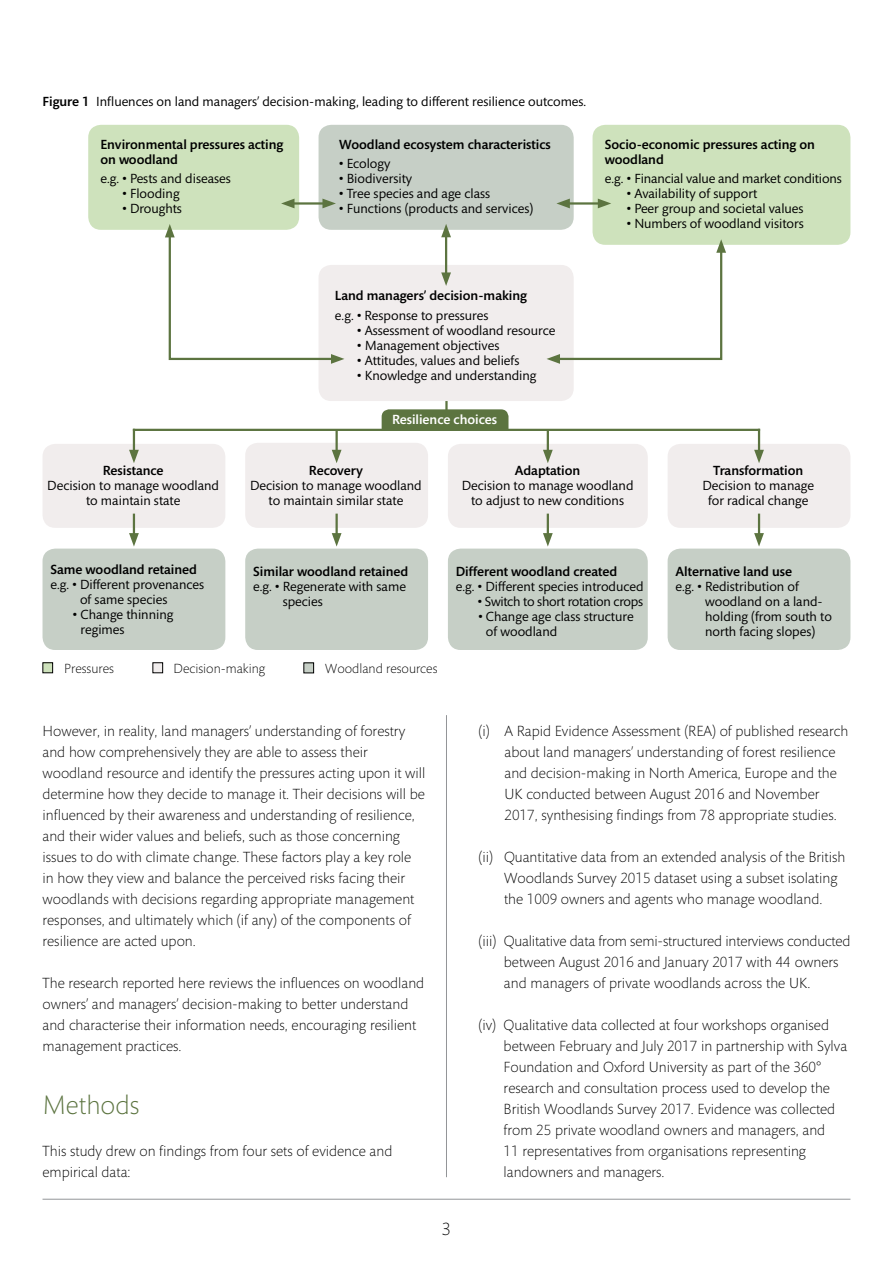
<style>
.page{position:relative;width:893px;height:1263px;background:#fff}
.page>*{position:absolute;margin:0;border:0;box-sizing:border-box;transform-origin:0 0}
.t1{font:300 27px "Mundo Sans";color:#5c7440}
.t2{font:300 18px "Mundo Sans";color:#000}
.t3{font:300 15px/21px "Mundo Sans";color:#000}
.t4{font:13.5px/15px "Mundo Sans";color:#000;text-align:center}
.t5{font:500 13.5px/15px "Mundo Sans";color:#000}
.t6{font:300 13.5px "Mundo Sans";color:#000}
.t7{font:13.5px "Mundo Sans";letter-spacing:-.02em;color:#000}
.t8{font:500 13.5px "Mundo Sans";color:#fff}
.s1{font-weight:500}
.s2{font-weight:400}
</style>
<div class="page">
<hr style="left:445px;top:358px;width:3px;height:73px;background:#5c7440">
<div style="left:43px;top:549px;width:182px;height:101px;background:#c6cfc6;border-radius:13px"></div>
<div style="left:43px;top:444px;width:182px;height:84px;background:#f1eded;border-radius:13px"></div>
<div style="left:245px;top:549px;width:183px;height:101px;background:#c6cfc6;border-radius:13px"></div>
<div style="left:245px;top:443px;width:183px;height:85px;background:#f1eded;border-radius:13px"></div>
<div style="left:448px;top:549px;width:200px;height:101px;background:#c6cfc6;border-radius:13px"></div>
<div style="left:448px;top:444px;width:200px;height:84px;background:#f1eded;border-radius:13px"></div>
<div style="left:668px;top:549px;width:182px;height:101px;background:#c6cfc6;border-radius:13px"></div>
<div style="left:668px;top:444px;width:182px;height:84px;background:#f1eded;border-radius:13px"></div>
<hr style="left:133px;top:514px;width:2px;height:23px;background:#5c7440">
<svg style="left:129px;top:533px;width:10px;height:13px"></svg>
<hr style="left:133px;top:429px;width:2px;height:25px;background:#5c7440">
<svg style="left:129px;top:450px;width:10px;height:13px"></svg>
<hr style="left:335px;top:514px;width:3px;height:23px;background:#5c7440">
<svg style="left:332px;top:533px;width:10px;height:13px"></svg>
<hr style="left:335px;top:430px;width:3px;height:24px;background:#5c7440">
<svg style="left:332px;top:450px;width:10px;height:13px"></svg>
<hr style="left:547px;top:514px;width:2px;height:23px;background:#5c7440">
<svg style="left:543px;top:533px;width:10px;height:13px"></svg>
<hr style="left:547px;top:430px;width:2px;height:24px;background:#5c7440">
<svg style="left:543px;top:450px;width:10px;height:13px"></svg>
<hr style="left:758px;top:514px;width:2px;height:23px;background:#5c7440">
<svg style="left:754px;top:533px;width:10px;height:13px"></svg>
<hr style="left:758px;top:429px;width:2px;height:25px;background:#5c7440">
<svg style="left:754px;top:450px;width:10px;height:13px"></svg>
<hr style="left:133px;top:429px;width:627px;height:2px;background:#5c7440">
<div style="left:382px;top:409px;width:126px;height:20px;background:#5c7440"></div>
<div style="left:319px;top:125px;width:255px;height:105px;background:#c6cfc6;border-radius:13px"></div>
<div style="left:319px;top:265px;width:255px;height:136px;background:#f1eded;border-radius:13px"></div>
<div style="left:593px;top:125px;width:257px;height:120px;background:#cee2bc;border-radius:13px"></div>
<div style="left:88px;top:125px;width:211px;height:105px;background:#cee2bc;border-radius:13px"></div>
<svg style="left:165px;top:224px;width:179px;height:140px"></svg>
<hr style="left:290px;top:202px;width:37px;height:3px;background:#5c7440">
<svg style="left:281px;top:199px;width:14px;height:9px"></svg>
<svg style="left:322px;top:199px;width:14px;height:9px"></svg>
<hr style="left:566px;top:202px;width:36px;height:3px;background:#5c7440">
<svg style="left:556px;top:199px;width:14px;height:9px"></svg>
<svg style="left:598px;top:199px;width:13px;height:9px"></svg>
<hr style="left:445px;top:233px;width:2px;height:44px;background:#5c7440">
<svg style="left:441px;top:272px;width:10px;height:14px"></svg>
<svg style="left:441px;top:224px;width:10px;height:13px"></svg>
<svg style="left:547px;top:239px;width:179px;height:125px"></svg>
<div style="left:43px;top:663px;width:10px;height:10px;background:#cee2bc"></div>
<div style="left:43px;top:662px;width:10px;height:11px;border:1px solid #000"></div>
<div style="left:153px;top:663px;width:10px;height:10px;background:#f1eded"></div>
<div style="left:153px;top:662px;width:10px;height:11px;border:1px solid #000"></div>
<div style="left:304px;top:663px;width:10px;height:10px;background:#c6cfc6"></div>
<div style="left:303px;top:662px;width:11px;height:11px;border:1px solid #000"></div>
<hr style="left:446px;top:715px;width:1px;height:462px;background:#939598">
<hr style="left:43px;top:1199px;width:807px;height:1px;background:#939598">
<p class="t4" style="left:43px;top:94px;width:545px"><span class="s1">Figure 1</span> Influences on land managers’ decision-making, leading to different resilience outcomes.</p>
<p class="t5" style="left:100px;top:137px;width:185px">Environmental pressures acting on woodland</p>
<p class="t4" style="left:100px;top:172px;width:132px">e.g. <span class="s1">•</span> Pests and diseases</p>
<p class="t4" style="left:122px;top:187px;width:59px"><span class="s1">•</span> Flooding</p>
<p class="t4" style="left:122px;top:202px;width:61px"><span class="s1">•</span> Droughts</p>
<p class="t5" style="left:339px;top:137px;width:213px">Woodland ecosystem characteristics</p>
<p class="t4" style="left:339px;top:157px;width:53px"><span class="s1">•</span> Ecology</p>
<p class="t4" style="left:339px;top:172px;width:74px"><span class="s1">•</span> Biodiversity</p>
<p class="t4" style="left:339px;top:187px;width:152px"><span class="s1">•</span> Tree species and age class</p>
<p class="t4" style="left:339px;top:202px;width:196px"><span class="s1">•</span> Functions (products and services)</p>
<p class="t5" style="left:605px;top:137px;width:212px">Socio-economic pressures acting on woodland</p>
<p class="t4" style="left:605px;top:172px;width:239px">e.g. <span class="s1">•</span> Financial value and market conditions</p>
<p class="t4" style="left:627px;top:187px;width:132px"><span class="s1">•</span> Availability of support</p>
<p class="t4" style="left:627px;top:202px;width:178px"><span class="s1">•</span> Peer group and societal values</p>
<p class="t4" style="left:627px;top:217px;width:179px"><span class="s1">•</span> Numbers of woodland visitors</p>
<p class="t5" style="left:335px;top:286px;width:194px;line-height:19.5px">Land managers’ decision-making <span class="s2">e.g.</span> • <span class="s2">Response to pressures</span></p>
<p class="t4" style="left:357px;top:323px;width:200px"><span class="s1">•</span> Assessment of woodland resource</p>
<p class="t4" style="left:357px;top:338px;width:144px"><span class="s1">•</span> Management objectives</p>
<p class="t4" style="left:357px;top:353px;width:164px"><span class="s1">•</span> Attitudes, values and beliefs</p>
<p class="t4" style="left:357px;top:368px;width:181px"><span class="s1">•</span> Knowledge and understanding</p>
<p class="t8" style="left:392px;top:412px;width:107px">Resilience choices</p>
<p class="t5" style="left:103px;top:464px;width:62px">Resistance</p>
<p class="t4" style="left:47px;top:479px;width:173px">Decision to manage woodland to maintain state</p>
<p class="t5" style="left:309px;top:463px;width:55px">Recovery</p>
<p class="t4" style="left:250px;top:478px;width:173px">Decision to manage woodland to maintain similar state</p>
<p class="t5" style="left:515px;top:464px;width:67px">Adaptation</p>
<p class="t4" style="left:462px;top:479px;width:173px">Decision to manage woodland to adjust to new conditions</p>
<p class="t5" style="left:713px;top:464px;width:92px">Transformation</p>
<p class="t4" style="left:702px;top:479px;width:113px">Decision to manage for radical change</p>
<p class="t4" style="left:50px;top:562px;width:155px"><span class="s1">Same woodland retained </span>e.g. <span class="s1">•</span> Different provenances of same species</p>
<p class="t4" style="left:81px;top:607px;width:94px;text-align:left;text-indent:-8px"><span class="s1">•</span> Change thinning regimes</p>
<p class="t5" style="left:253px;top:564px;width:157px">Similar woodland retained</p>
<p class="t4" style="left:253px;top:579px;width:154px">e.g. <span class="s1">•</span> Regenerate with same</p>
<p class="t4" style="left:283px;top:594px;width:42px">species</p>
<p class="t6" style="left:64px;top:661px;width:51px">Pressures</p>
<p class="t6" style="left:174px;top:661px;width:93px">Decision-making</p>
<p class="t6" style="left:325px;top:661px;width:114px">Woodland resources</p>
<p class="t3" style="left:43px;top:721px;width:384px">However, in reality, land managers’ understanding of forestry and how comprehensively they are able to assess their woodland resource and identify the pressures acting upon it will determine how they decide to manage it. Their decisions will be influenced by their awareness and understanding of resilience, and their wider values and beliefs, such as those concerning issues to do with climate change. These factors play a key role in how they view and balance the perceived risks facing their woodlands with decisions regarding appropriate management responses, and ultimately which (if any) of the components of resilience are acted upon.</p>
<p class="t3" style="left:43px;top:973px;width:383px">The research reported here reviews the influences on woodland owners’ and managers’ decision-making to better understand and characterise their information needs, encouraging resilient management practices.</p>
<h1 class="t1" style="left:43px;top:1091px;width:98px">Methods</h1>
<p class="t3" style="left:43px;top:1141px;width:351px">This study drew on findings from four sets of evidence and empirical data:</p>
<p class="t4" style="left:456px;top:565px;width:189px;text-align:left"><span class="s1">Different woodland created<br></span>e.g. <span class="s1">•</span> Different species introduced</p>
<p class="t7" style="left:478px;top:595px;width:167px"><span class="s1">•</span> Switch to short rotation crops</p>
<p class="t4" style="left:486px;top:610px;width:149px;text-align:left;text-indent:-8px"><span class="s1">•</span> Change age class structure of woodland</p>
<p class="t5" style="left:675px;top:565px;width:118px">Alternative land use</p>
<p class="t4" style="left:675px;top:580px;width:125px">e.g. <span class="s1">•</span> Redistribution of</p>
<p class="t4" style="left:705px;top:595px;width:119px">woodland on a land-</p>
<p class="t4" style="left:705px;top:610px;width:128px">holding (from south to</p>
<p class="t4" style="left:705px;top:625px;width:112px">north facing slopes)</p>
<p class="t3" style="left:504px;top:721px;width:346px;text-indent:-26px">(i) A Rapid Evidence Assessment (REA) of published research about land managers’ understanding of forest resilience and decision-making in North America, Europe and the UK conducted between August 2016 and November 2017, synthesising findings from 78 appropriate studies.</p>
<p class="t3" style="left:504px;top:847px;width:343px;text-indent:-26px">(ii) Quantitative data from an extended analysis of the British<br>Woodlands Survey 2015 dataset using a subset isolating the 1009 owners and agents who manage woodland.</p>
<p class="t3" style="left:504px;top:931px;width:348px;text-indent:-25px">(iii) Qualitative data from semi-structured interviews conducted between August 2016 and January 2017 with 44 owners and managers of private woodlands across the UK.</p>
<p class="t3" style="left:504px;top:1015px;width:345px;text-indent:-25px">(iv) Qualitative data collected at four workshops organised between February and July 2017 in partnership with Sylva Foundation and Oxford University as part of the 360° research and consultation process used to develop the British Woodlands Survey 2017. Evidence was collected from 25 private woodland owners and managers, and<br>11 representatives from organisations representing landowners and managers.</p>
<p class="t2" style="left:442px;top:1219px;width:11px">3</p>
</div>
